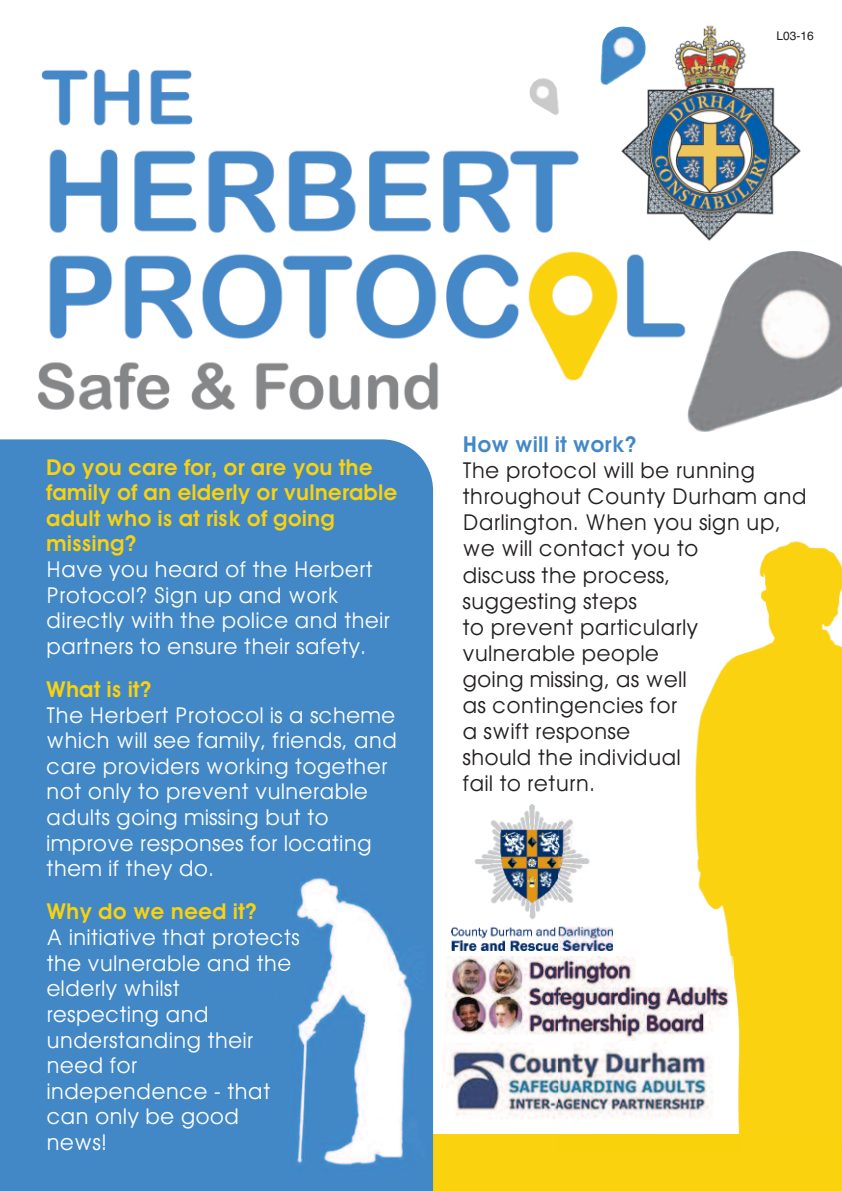
<style>
.page{position:relative;width:842px;height:1191px;background:#fff}
.page>*{position:absolute;margin:0;border:0;box-sizing:border-box;transform-origin:0 0}
.t1{font:22px/25.6px "Avant Garde";color:#fff}
.t2{font:22px/26px "Avant Garde";color:#231f20}
.t3{font:600 22px/25.6px "Avant Garde";color:#fad20e}
.t4{font:600 22px "Avant Garde";color:#4288c7}
.t5{font:12px "Helvetica";color:#231f20}
</style>
<div class="page">
<div style="left:40px;top:1134px;width:802px;height:57px;background:#fad20e"></div>
<div style="left:0;top:439px;width:433px;height:752px;background:#4288c7"></div>
<img style="left:38px;top:25px;width:763px;height:385px">
<img style="left:445px;top:956px;width:114px;height:78px">
<img style="left:451px;top:804px;width:108px;height:146px">
<img style="left:441px;top:1043px;width:118px;height:76px">
<img style="left:685px;top:245px;width:157px;height:187px">
<img style="left:599px;top:26px;width:47px;height:59px">
<img style="left:276px;top:863px;width:148px;height:310px">
<img style="left:276px;top:929px;width:11px;height:17px">
<img style="left:528px;top:77px;width:32px;height:38px">
<img style="left:562px;top:541px;width:280px;height:593px">
<img style="left:559px;top:956px;width:174px;height:168px">
<img style="left:559px;top:803px;width:53px;height:147px">
<p class="t5" style="left:776px;top:29px;width:39px">L03-16</p>
<p class="t3" style="left:46px;top:454px;width:353px">Do you care for, or are you the family of an elderly or vulnerable adult who is at risk of going missing?</p>
<p class="t1" style="left:46px;top:556px;width:345px">Have you heard of the Herbert<br>Protocol? Sign up and work directly with the police and their partners to ensure their safety.</p>
<p class="t3" style="left:46px;top:676px;width:107px">What is it?</p>
<p class="t1" style="left:46px;top:702px;width:352px">The Herbert Protocol is a scheme which will see family, friends, and care providers working together not only to prevent vulnerable adults going missing but to improve responses for locating them if they do.</p>
<p class="t3" style="left:46px;top:899px;width:212px">Why do we need it?</p>
<p class="t1" style="left:46px;top:924px;width:255px">A initiative that protects the vulnerable and the elderly whilst<br>respecting and understanding their need for independence - that can only be good news!</p>
<p class="t4" style="left:462px;top:432px;width:176px">How will it work?</p>
<p class="t2" style="left:462px;top:458px;width:346px">The protocol will be running throughout County Durham and<br>Darlington. When you sign up, we will contact you to<br>discuss the process,<br>suggesting steps<br>to prevent particularly vulnerable people<br>going missing, as well<br>as contingencies for<br>a swift response<br>should the individual<br>fail to return.</p>
</div>
